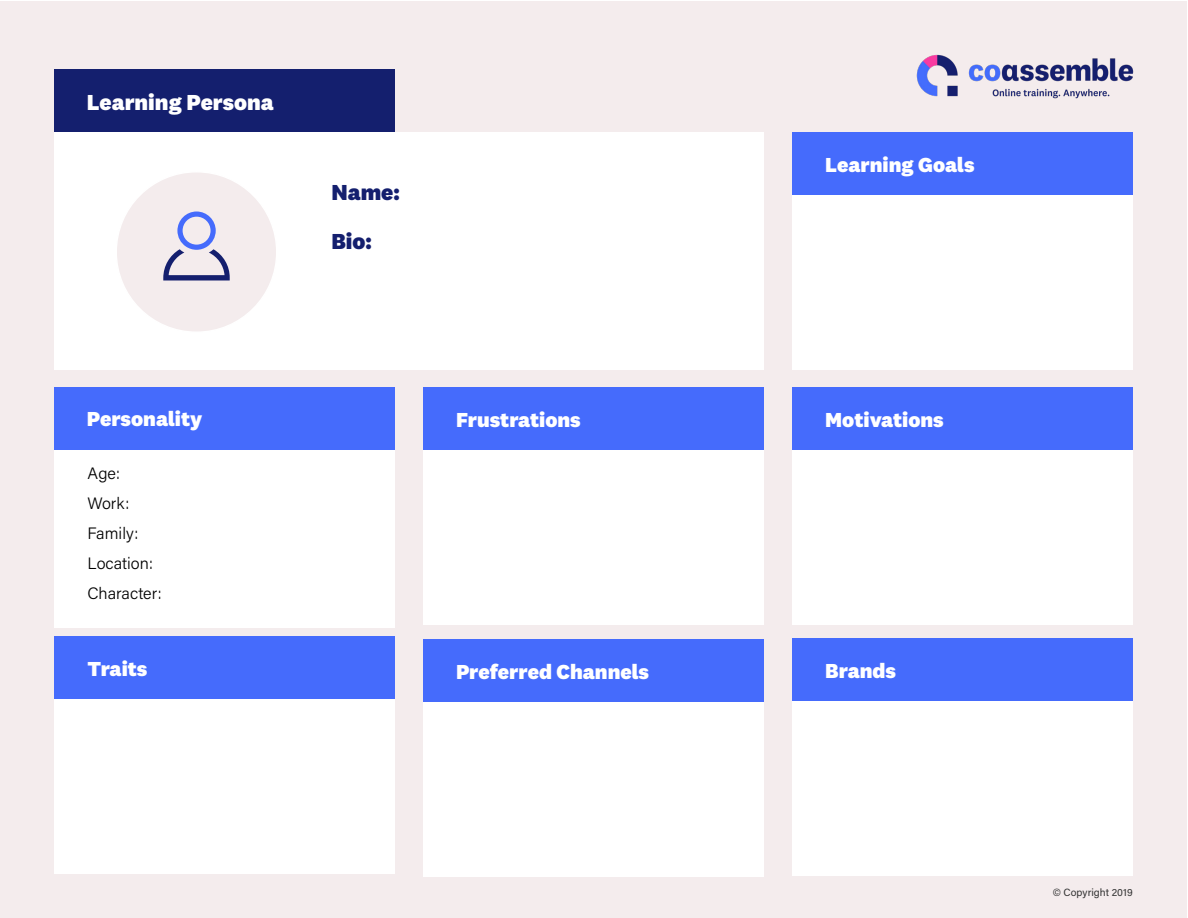
<style>
.page{position:relative;width:1188px;height:918px;background:#fff}
.page>*{position:absolute;margin:0;border:0;box-sizing:border-box;transform-origin:0 0}
.t1{font:800 22.5px "National 2";color:#fff}
.t2{font:800 22.5px "National 2";color:#141f6e}
.t3{font:800 21px "National 2";color:#fff}
.t4{font:300 16.5px "Acumin Pro";color:#000}
.t5{font:10.5px "Acumin Pro";color:#333}
</style>
<div class="page">
<div style="left:1px;top:1px;width:1186px;height:916px;background:#f4eced"></div>
<img style="left:917px;top:54px;width:217px;height:44px">
<div style="left:55px;top:392px;width:340px;height:236px;background:#fff"></div>
<div style="left:55px;top:638px;width:340px;height:236px;background:#fff"></div>
<div style="left:55px;top:132px;width:709px;height:238px;background:#fff"></div>
<div style="left:423px;top:389px;width:341px;height:236px;background:#fff"></div>
<div style="left:423px;top:641px;width:341px;height:236px;background:#fff"></div>
<div style="left:793px;top:134px;width:340px;height:236px;background:#fff"></div>
<div style="left:793px;top:389px;width:340px;height:236px;background:#fff"></div>
<div style="left:793px;top:640px;width:340px;height:236px;background:#fff"></div>
<div style="left:55px;top:387px;width:340px;height:62px;background:#456bfc"></div>
<div style="left:54px;top:636px;width:341px;height:62px;background:#456bfc"></div>
<div style="left:423px;top:387px;width:341px;height:62px;background:#456bfc"></div>
<div style="left:423px;top:639px;width:341px;height:62px;background:#456bfc"></div>
<div style="left:792px;top:132px;width:341px;height:62px;background:#456bfc"></div>
<div style="left:54px;top:69px;width:340px;height:62px;background:#141f6e"></div>
<div style="left:792px;top:387px;width:341px;height:62px;background:#456bfc"></div>
<div style="left:792px;top:638px;width:341px;height:62px;background:#456bfc"></div>
<div style="left:116px;top:172px;width:161px;height:160px;background:#f4eced;border-radius:50%"></div>
<svg style="left:163px;top:212px;width:67px;height:68px"></svg>
<p class="t1" style="left:87px;top:88px;width:188px">Learning Persona</p>
<p class="t2" style="left:332px;top:178px;width:70px">Name:</p>
<p class="t2" style="left:332px;top:227px;width:42px">Bio:</p>
<p class="t3" style="left:87px;top:406px;width:117px">Personality</p>
<p class="t4" style="left:87px;top:462px;width:34px">Age:</p>
<p class="t4" style="left:87px;top:492px;width:43px">Work:</p>
<p class="t4" style="left:87px;top:522px;width:52px">Family:</p>
<p class="t4" style="left:87px;top:552px;width:67px">Location:</p>
<p class="t4" style="left:87px;top:582px;width:76px">Character:</p>
<p class="t3" style="left:87px;top:656px;width:62px">Traits</p>
<p class="t3" style="left:456px;top:407px;width:126px">Frustrations</p>
<p class="t3" style="left:456px;top:659px;width:195px">Preferred Channels</p>
<p class="t3" style="left:825px;top:152px;width:151px">Learning Goals</p>
<p class="t3" style="left:825px;top:407px;width:120px">Motivations</p>
<p class="t3" style="left:825px;top:658px;width:72px">Brands</p>
<p class="t5" style="left:1053px;top:885px;width:82px">© Copyright 2019</p>
</div>
